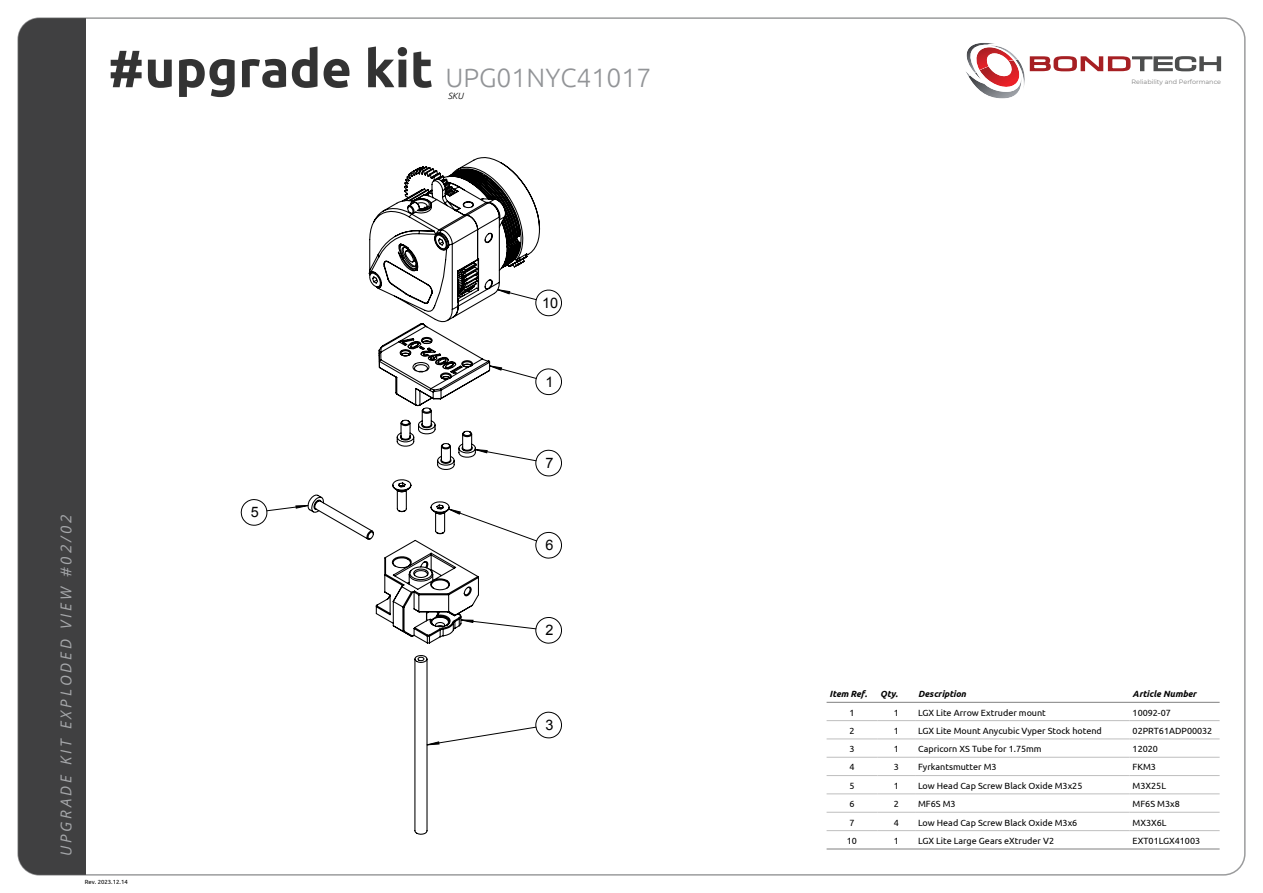
<style>
.page{position:relative;width:1263px;height:893px;background:#fff}
.page>*{position:absolute;margin:0;border:0;box-sizing:border-box;transform-origin:0 0}
.t1{font:700 52.5px "Ubuntu";color:#333}
.t2{font:300 26.55px "Ubuntu";color:#929497}
.t3{font:italic 15px "Open Sans";letter-spacing:.2em;color:#a6a8ab}
.t4{font:14.4px "Arial";color:#000}
.t5{font:9px "Ubuntu";color:#000}
.t6{font:italic 700 9px "Ubuntu";color:#000}
.t7{font:italic 300 9px "Ubuntu";color:#000}
.t8{font:6.3px "Montserrat";color:#808080}
.t9{font:6px "Ubuntu";color:#000}
</style>
<div class="page">
<div style="left:18px;top:18px;width:67px;height:857px;background:#404041"></div>
<svg style="left:368px;top:157px;width:173px;height:678px"></svg>
<svg style="left:241px;top:289px;width:321px;height:456px"></svg>
<svg style="left:266px;top:289px;width:271px;height:456px"></svg>
<svg style="left:296px;top:290px;width:214px;height:455px"></svg>
<svg style="left:966px;top:43px;width:256px;height:56px"></svg>
<hr style="left:826px;top:702px;width:393px;height:1px;background:#808080">
<hr style="left:826px;top:720px;width:51px;height:1px;background:#bfbfbf">
<hr style="left:877px;top:720px;width:38px;height:1px;background:#bfbfbf">
<hr style="left:915px;top:720px;width:214px;height:1px;background:#bfbfbf">
<hr style="left:1129px;top:720px;width:90px;height:1px;background:#bfbfbf">
<hr style="left:826px;top:739px;width:51px;height:1px;background:#bfbfbf">
<hr style="left:877px;top:739px;width:38px;height:1px;background:#bfbfbf">
<hr style="left:915px;top:739px;width:214px;height:1px;background:#bfbfbf">
<hr style="left:1129px;top:739px;width:90px;height:1px;background:#bfbfbf">
<hr style="left:826px;top:757px;width:51px;height:1px;background:#bfbfbf">
<hr style="left:877px;top:757px;width:38px;height:1px;background:#bfbfbf">
<hr style="left:915px;top:757px;width:214px;height:1px;background:#bfbfbf">
<hr style="left:1129px;top:757px;width:90px;height:1px;background:#bfbfbf">
<hr style="left:826px;top:775px;width:51px;height:1px;background:#bfbfbf">
<hr style="left:877px;top:775px;width:38px;height:1px;background:#bfbfbf">
<hr style="left:915px;top:775px;width:214px;height:1px;background:#bfbfbf">
<hr style="left:1129px;top:775px;width:90px;height:1px;background:#bfbfbf">
<hr style="left:826px;top:794px;width:51px;height:1px;background:#bfbfbf">
<hr style="left:877px;top:794px;width:38px;height:1px;background:#bfbfbf">
<hr style="left:915px;top:794px;width:214px;height:1px;background:#bfbfbf">
<hr style="left:1129px;top:794px;width:90px;height:1px;background:#bfbfbf">
<hr style="left:826px;top:812px;width:51px;height:1px;background:#bfbfbf">
<hr style="left:877px;top:812px;width:38px;height:1px;background:#bfbfbf">
<hr style="left:915px;top:812px;width:214px;height:1px;background:#bfbfbf">
<hr style="left:1129px;top:812px;width:90px;height:1px;background:#bfbfbf">
<hr style="left:826px;top:830px;width:51px;height:1px;background:#bfbfbf">
<hr style="left:877px;top:830px;width:38px;height:1px;background:#bfbfbf">
<hr style="left:915px;top:830px;width:214px;height:1px;background:#bfbfbf">
<hr style="left:1129px;top:830px;width:90px;height:1px;background:#bfbfbf">
<hr style="left:826px;top:849px;width:393px;height:1px;background:#808080">
<h1 class="t1" style="left:108px;top:46px;width:327px">#upgrade kit</h1>
<h2 class="t2" style="left:445px;top:63px;width:208px">UPG01NYC41017</h2>
<p class="t7" style="left:448px;top:91px;width:17px">SKU</p>
<h3 class="t3" style="left:57px;top:856px;width:344px;rotate:-90deg">UPGRADE KIT EXPLODED VIEW #02/02</h3>
<p class="t9" style="left:85px;top:879px;width:45px">Rev. 2023.12.14</p>
<h3 class="t4" style="left:251px;top:507px;width:10px">5</h3>
<h3 class="t4" style="left:542px;top:297px;width:18px">10</h3>
<h3 class="t4" style="left:545px;top:376px;width:10px">1</h3>
<h3 class="t4" style="left:545px;top:457px;width:10px">7</h3>
<h3 class="t4" style="left:545px;top:540px;width:10px">6</h3>
<h3 class="t4" style="left:545px;top:625px;width:10px">2</h3>
<h3 class="t4" style="left:545px;top:719px;width:10px">3</h3>
<p class="t8" style="left:1131px;top:80px;width:91px">Reliability and Performance</p>
<p class="t6" style="left:829px;top:690px;width:39px">Item Ref.</p>
<p class="t6" style="left:880px;top:690px;width:19px">Qty.</p>
<p class="t6" style="left:918px;top:690px;width:49px">Description</p>
<p class="t6" style="left:1132px;top:690px;width:65px">Article Number</p>
<p class="t5" style="left:849px;top:709px;width:7px">1</p>
<p class="t5" style="left:894px;top:709px;width:7px">1</p>
<p class="t5" style="left:918px;top:709px;width:129px">LGX Lite Arrow Extruder mount</p>
<p class="t5" style="left:1132px;top:709px;width:40px">10092-07</p>
<p class="t5" style="left:849px;top:727px;width:7px">2</p>
<p class="t5" style="left:894px;top:727px;width:7px">1</p>
<p class="t5" style="left:918px;top:727px;width:185px">LGX Lite Mount Anycubic Vyper Stock hotend</p>
<p class="t5" style="left:1132px;top:727px;width:81px">02PRT61ADP00032</p>
<p class="t5" style="left:849px;top:745px;width:7px">3</p>
<p class="t5" style="left:894px;top:745px;width:7px">1</p>
<p class="t5" style="left:918px;top:745px;width:125px">Capricorn XS Tube for 1.75mm</p>
<p class="t5" style="left:1132px;top:745px;width:27px">12020</p>
<p class="t5" style="left:849px;top:763px;width:7px">4</p>
<p class="t5" style="left:894px;top:763px;width:7px">3</p>
<p class="t5" style="left:918px;top:763px;width:80px">Fyrkantsmutter M3</p>
<p class="t5" style="left:1132px;top:763px;width:25px">FKM3</p>
<p class="t5" style="left:849px;top:782px;width:7px">5</p>
<p class="t5" style="left:894px;top:782px;width:7px">1</p>
<p class="t5" style="left:918px;top:782px;width:166px">Low Head Cap Screw Black Oxide M3x25</p>
<p class="t5" style="left:1132px;top:782px;width:35px">M3X25L</p>
<p class="t5" style="left:849px;top:800px;width:7px">6</p>
<p class="t5" style="left:894px;top:800px;width:7px">2</p>
<p class="t5" style="left:918px;top:800px;width:39px">MF6S M3</p>
<p class="t5" style="left:1132px;top:800px;width:49px">MF6S M3x8</p>
<p class="t5" style="left:849px;top:818px;width:7px">7</p>
<p class="t5" style="left:894px;top:818px;width:7px">4</p>
<p class="t5" style="left:918px;top:818px;width:161px">Low Head Cap Screw Black Oxide M3x6</p>
<p class="t5" style="left:1132px;top:818px;width:36px">MX3X6L</p>
<p class="t5" style="left:847px;top:837px;width:12px">10</p>
<p class="t5" style="left:894px;top:837px;width:7px">1</p>
<p class="t5" style="left:918px;top:837px;width:138px">LGX Lite Large Gears eXtruder V2</p>
<p class="t5" style="left:1132px;top:837px;width:69px">EXT01LGX41003</p>
</div>
